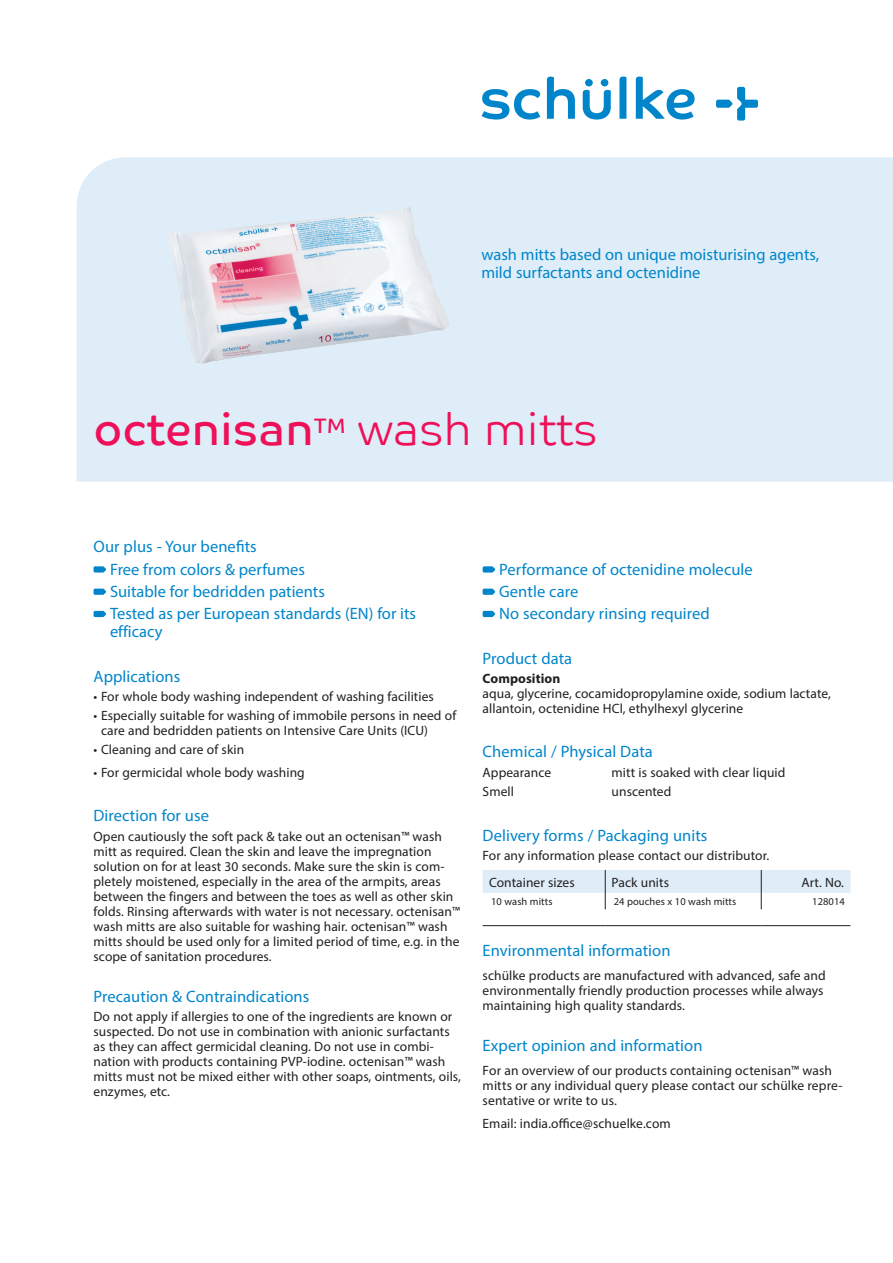
<style>
.page{position:relative;width:893px;height:1263px;background:#fff}
.page>*{position:absolute;margin:0;border:0;box-sizing:border-box;transform-origin:0 0}
.t1{font:45px "Co Text";color:#ee1059}
.Head{font:16.5px/18px "Myriad Pro";color:#0085cb}
.Copy{font:16.5px "Myriad Pro";letter-spacing:.005em;color:#0085cb}
.Head-2{font:13.5px/15px "Myriad Pro";letter-spacing:.005em;color:#231f20}
.Copy-2{font:13.5px/15px "Myriad Pro";letter-spacing:.005em;color:#231f20}
.Head-3{font:700 13.5px "Myriad Pro";letter-spacing:.005em;color:#231f20}
.Copy-3{font:10.5px "Myriad Pro";letter-spacing:.005em;color:#231f20}
.s1{font-family:"Co Text Lt"}
</style>
<div class="page">
<div style="left:77px;top:157px;width:816px;height:325px;background:#dfedf8"></div>
<svg style="left:583px;top:79px;width:28px;height:41px"></svg>
<svg style="left:482px;top:89px;width:58px;height:31px"></svg>
<svg style="left:547px;top:77px;width:28px;height:42px"></svg>
<svg style="left:619px;top:77px;width:7px;height:42px"></svg>
<svg style="left:636px;top:77px;width:59px;height:43px"></svg>
<svg style="left:716px;top:87px;width:42px;height:34px"></svg>
<svg style="left:94px;top:566px;width:12px;height:7px"></svg>
<svg style="left:94px;top:589px;width:12px;height:6px"></svg>
<svg style="left:94px;top:611px;width:12px;height:6px"></svg>
<svg style="left:483px;top:566px;width:12px;height:7px"></svg>
<svg style="left:483px;top:589px;width:12px;height:6px"></svg>
<svg style="left:483px;top:611px;width:12px;height:6px"></svg>
<hr style="left:483px;top:925px;width:122px;height:1px;background:#231f20">
<hr style="left:605px;top:925px;width:156px;height:1px;background:#231f20">
<hr style="left:761px;top:925px;width:89px;height:1px;background:#231f20">
<svg style="left:483px;top:870px;width:367px;height:39px"></svg>
<img style="left:156px;top:183px;width:306px;height:204px">
<p class="Head" style="left:481px;top:246px;width:339px">wash mitts based on unique moisturising agents,</p>
<p class="Head" style="left:481px;top:264px;width:221px">mild surfactants and octenidine</p>
<p class="t1" style="left:94px;top:402px;width:506px">octenisan<sup>TM</sup> <span class="s1">wash mitts</span></p>
<p class="Head" style="left:94px;top:538px;width:165px">Our plus - Your benefits</p>
<p class="Head" style="left:110px;top:560px;width:196px">Free from colors &amp; perfumes</p>
<p class="Head" style="left:110px;top:582px;width:216px">Suitable for bedridden patients</p>
<p class="Head" style="left:110px;top:604px;width:308px">Tested as per European standards (EN) for its efficacy</p>
<p class="Head" style="left:94px;top:667px;width:88px">Applications</p>
<p class="Head-2" style="left:94px;top:689px;width:342px">• For whole body washing independent of washing facilities</p>
<p class="Head-2" style="left:101px;top:708px;width:357px;text-indent:-7px">• Especially suitable for washing of immobile persons in need of care and bedridden patients on Intensive Care Units (ICU)</p>
<p class="Head-2" style="left:94px;top:742px;width:152px">• Cleaning and care of skin</p>
<p class="Head-2" style="left:94px;top:764px;width:213px">• For germicidal whole body washing</p>
<p class="Head" style="left:94px;top:806px;width:117px">Direction for use</p>
<p class="Head-2" style="left:94px;top:828px;width:368px">Open cautiously the soft pack &amp; take out an octenisan™ wash mitt as required. Clean the skin and leave the impregnation solution on for at least 30 seconds. Make sure the skin is com&shy;pletely moistened, especially in the area of the armpits, areas between the fingers and between the toes as well as other skin folds. Rinsing afterwards with water is not necessary. octenisan™ wash mitts are also suitable for washing hair. octenisan™ wash mitts should be used only for a limited period of time, e.g. in the scope of sanitation procedures.</p>
<p class="Head" style="left:94px;top:987px;width:217px">Precaution &amp; Contraindications</p>
<p class="Head-2" style="left:94px;top:1009px;width:369px">Do not apply if allergies to one of the ingredients are known or suspected. Do not use in combination with anionic surfactants as they can affect germicidal cleaning. Do not use in combi&shy;nation with products containing PVP-iodine. octenisan™ wash mitts must not be mixed either with other soaps, ointments, oils, enzymes, etc.</p>
<p class="Head" style="left:499px;top:560px;width:255px">Performance of octenidine molecule</p>
<p class="Head" style="left:499px;top:582px;width:81px">Gentle care</p>
<p class="Head" style="left:499px;top:604px;width:212px">No secondary rinsing required</p>
<p class="Head" style="left:483px;top:649px;width:91px">Product data</p>
<p class="Head-3" style="left:483px;top:670px;width:79px">Composition</p>
<p class="Head-2" style="left:483px;top:686px;width:350px">aqua, glycerine, cocamidopropylamine oxide, sodium lactate, allantoin, octenidine HCl, ethylhexyl glycerine</p>
<p class="Head" style="left:483px;top:743px;width:172px">Chemical / Physical Data</p>
<p class="Head-2" style="left:483px;top:764px;width:70px">Appearance</p>
<p class="Head-2" style="left:612px;top:764px;width:175px">mitt is soaked with clear liquid</p>
<p class="Head-2" style="left:483px;top:784px;width:33px">Smell</p>
<p class="Head-2" style="left:612px;top:784px;width:61px">unscented</p>
<p class="Head" style="left:483px;top:826px;width:226px">Delivery forms / Packaging units</p>
<p class="Head-2" style="left:483px;top:847px;width:288px">For any information please contact our distributor.</p>
<p class="Copy-2" style="left:489px;top:874px;width:87px">Container sizes</p>
<p class="Copy-2" style="left:612px;top:874px;width:59px">Pack units</p>
<p class="Copy-2" style="left:801px;top:874px;width:44px">Art. No.</p>
<p class="Copy-3" style="left:491px;top:895px;width:63px">10 wash mitts</p>
<p class="Copy-3" style="left:614px;top:895px;width:124px">24 pouches x 10 wash mitts</p>
<p class="Copy-3" style="left:812px;top:895px;width:34px">128014</p>
<p class="Copy" style="left:483px;top:940px;width:189px">Environmental information</p>
<p class="Copy-2" style="left:483px;top:967px;width:344px">schülke products are manufactured with advanced, safe and environmentally friendly production processes while always maintaining high quality standards.</p>
<p class="Copy" style="left:483px;top:1035px;width:221px">Expert opinion and information</p>
<p class="Copy-2" style="left:483px;top:1062px;width:361px">For an overview of our products containing octenisan™ wash mitts or any individual query please contact our schülke repre&shy;sentative or write to us.</p>
<p class="Copy-2" style="left:483px;top:1116px;width:190px">Email: india.office@schuelke.com</p>
</div>
